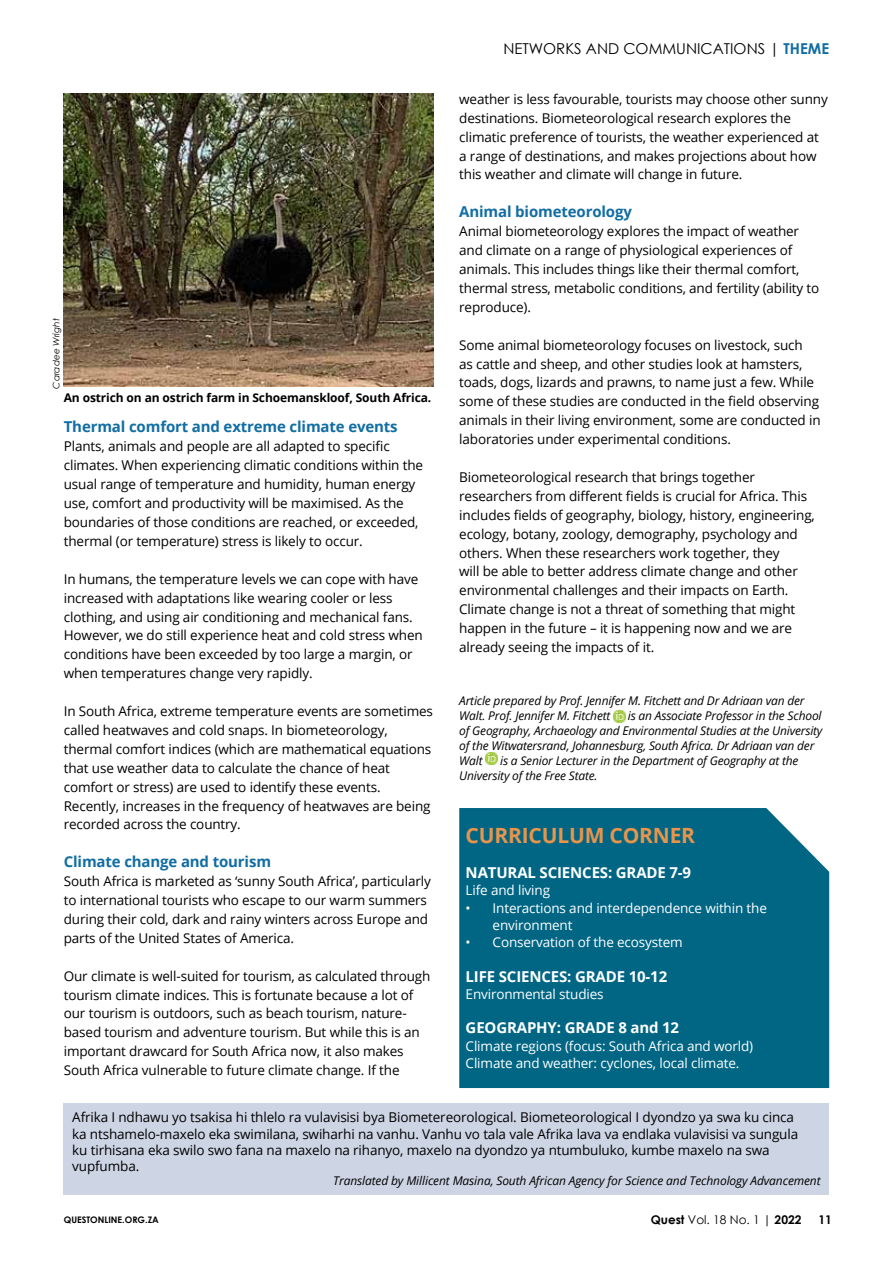
<style>
.page{position:relative;width:893px;height:1263px;background:#fff}
.page>*{position:absolute;margin:0;border:0;box-sizing:border-box;transform-origin:0 0}
.t1{font:700 21px "Open Sans";letter-spacing:-.01em;color:#e8944b}
.t2{font:700 15px "Open Sans";letter-spacing:-.01em;color:#116da3}
.t3{font:700 15px "Open Sans";letter-spacing:-.01em;color:#fff}
.t4{font:15px "Century Gothic";color:#000}
.t5{font:13.5px/18.9px "Open Sans";letter-spacing:-.01em;color:#000}
.t6{font:13.5px/17.2px "Open Sans";letter-spacing:-.01em;color:#fff}
.t7{font:italic 12px/15px "Open Sans";letter-spacing:-.015em;color:#000}
.t8{font:700 12px "Open Sans";letter-spacing:-.01em;color:#000}
.t9{font:12px "Century Gothic";color:#000}
.t10{font:700 12px "Century Gothic";color:#000}
.t11{font:700 9px "Century Gothic";color:#000}
.t12{font:italic 9px "Century Gothic";color:#000}
.s1{font-weight:700;color:#116da3}
.s2{font-weight:700}
</style>
<div class="page">
<svg style="left:613px;top:711px;width:12px;height:12px"></svg>
<svg style="left:485px;top:753px;width:12px;height:12px"></svg>
<img style="left:64px;top:94px;width:370px;height:293px">
<div style="left:459px;top:808px;width:370px;height:280px;background:#006684"></div>
<div style="left:64px;top:1103px;width:765px;height:92px;background:#cdd5e5"></div>
<p class="t12" style="left:50px;top:389px;width:72px;rotate:-90deg">Caradee Wright</p>
<p class="t8" style="left:64px;top:389px;width:369px">An ostrich on an ostrich farm in Schoemanskloof, South Africa.</p>
<p class="t2" style="left:64px;top:416px;width:335px">Thermal comfort and extreme climate events</p>
<p class="t5" style="left:64px;top:437px;width:361px">Plants, animals and people are all adapted to specific climates. When experiencing climatic conditions within the usual range of temperature and humidity, human energy use, comfort and productivity will be maximised. As the boundaries of those conditions are reached, or exceeded, thermal (or temperature) stress is likely to occur.</p>
<p class="t5" style="left:64px;top:569px;width:360px">In humans, the temperature levels we can cope with have increased with adaptations like wearing cooler or less clothing, and using air conditioning and mechanical fans.<br>However, we do still experience heat and cold stress when conditions have been exceeded by too large a margin, or when temperatures change very rapidly.</p>
<p class="t5" style="left:64px;top:701px;width:371px">In South Africa, extreme temperature events are sometimes called heatwaves and cold snaps. In biometeorology, thermal comfort indices (which are mathematical equations that use weather data to calculate the chance of heat comfort or stress) are used to identify these events.<br>Recently, increases in the frequency of heatwaves are being recorded across the country.</p>
<p class="t2" style="left:64px;top:851px;width:209px">Climate change and tourism</p>
<p class="t5" style="left:64px;top:871px;width:369px">South Africa is marketed as ‘sunny South Africa’, particularly to international tourists who escape to our warm summers during their cold, dark and rainy winters across Europe and parts of the United States of America.</p>
<p class="t5" style="left:64px;top:966px;width:368px">Our climate is well-suited for tourism, as calculated through tourism climate indices. This is fortunate because a lot of our tourism is outdoors, such as beach tourism, nature&shy;based tourism and adventure tourism. But while this is an important drawcard for South Africa now, it also makes South Africa vulnerable to future climate change. If the</p>
<p class="t4" style="left:503px;top:38px;width:327px">NETWORKS AND COMMUNICATIONS | <span class="s1">THEME</span></p>
<p class="t5" style="left:459px;top:89px;width:370px">weather is less favourable, tourists may choose other sunny destinations. Biometeorological research explores the climatic preference of tourists, the weather experienced at a range of destinations, and makes projections about how this weather and climate will change in future.</p>
<p class="t2" style="left:459px;top:201px;width:174px">Animal biometeorology</p>
<p class="t5" style="left:459px;top:221px;width:362px">Animal biometeorology explores the impact of weather and climate on a range of physiological experiences of animals. This includes things like their thermal comfort, thermal stress, metabolic conditions, and fertility (ability to reproduce).</p>
<p class="t5" style="left:459px;top:335px;width:363px">Some animal biometeorology focuses on livestock, such<br>as cattle and sheep, and other studies look at hamsters, toads, dogs, lizards and prawns, to name just a few. While some of these studies are conducted in the field observing animals in their living environment, some are conducted in laboratories under experimental conditions.</p>
<p class="t5" style="left:459px;top:467px;width:357px">Biometeorological research that brings together researchers from different fields is crucial for Africa. This includes fields of geography, biology, history, engineering, ecology, botany, zoology, demography, psychology and others. When these researchers work together, they<br>will be able to better address climate change and other environmental challenges and their impacts on Earth.<br>Climate change is not a threat of something that might happen in the future – it is happening now and we are already seeing the impacts of it.</p>
<p class="t7" style="left:459px;top:693px;width:347px">Article prepared by Prof. Jennifer M. Fitchett and Dr Adriaan van der<br>Walt. Prof. Jennifer M. Fitchett</p>
<p class="t7" style="left:459px;top:708px;width:365px;text-indent:169px">is an Associate Professor in the School of Geography, Archaeology and Environmental Studies at the University of the Witwatersrand, Johannesburg, South Africa. Dr Adriaan van der Walt</p>
<p class="t7" style="left:459px;top:753px;width:341px;text-indent:41px">is a Senior Lecturer in the Department of Geography at the<br>University of the Free State.</p>
<h1 class="t1" style="left:466px;top:821px;width:231px">CURRICULUM CORNER</h1>
<p class="t3" style="left:466px;top:862px;width:227px">NATURAL SCIENCES: GRADE 7-9</p>
<p class="t6" style="left:466px;top:881px;width:86px">Life and living</p>
<p class="t6" style="left:493px;top:899px;width:276px;text-indent:-27px">• Interactions and interdependence within the environment</p>
<p class="t6" style="left:466px;top:933px;width:219px">• Conservation of the ecosystem</p>
<p class="t3" style="left:466px;top:965px;width:203px">LIFE SCIENCES: GRADE 10-12</p>
<p class="t6" style="left:466px;top:985px;width:140px">Environmental studies</p>
<p class="t3" style="left:466px;top:1017px;width:215px">GEOGRAPHY: GRADE 8 and 12</p>
<p class="t6" style="left:466px;top:1037px;width:289px">Climate regions (focus: South Africa and world)<br>Climate and weather: cyclones, local climate.</p>
<p class="t5" style="left:72px;top:1109px;width:727px;line-height:16.2px">Afrika I ndhawu yo tsakisa hi thlelo ra vulavisisi bya Biometereorological. Biometeorological I dyondzo ya swa ku cinca ka ntshamelo-maxelo eka swimilana, swiharhi na vanhu. Vanhu vo tala vale Afrika lava va endlaka vulavisisi va sungula ku tirhisana eka swilo swo fana na maxelo na rihanyo, maxelo na dyondzo ya ntumbuluko, kumbe maxelo na swa vupfumba.</p>
<p class="t7" style="left:333px;top:1173px;width:489px">Translated by Millicent Masina, South African Agency for Science and Technology Advancement</p>
<p class="t11" style="left:64px;top:1213px;width:97px">QUESTONLINE.ORG.ZA</p>
<p class="t9" style="left:651px;top:1211px;width:152px"><span class="s2">Quest</span> Vol. 18 No. 1 | <span class="s2">2022</span></p>
<p class="t10" style="left:818px;top:1210px;width:15px">11</p>
</div>
